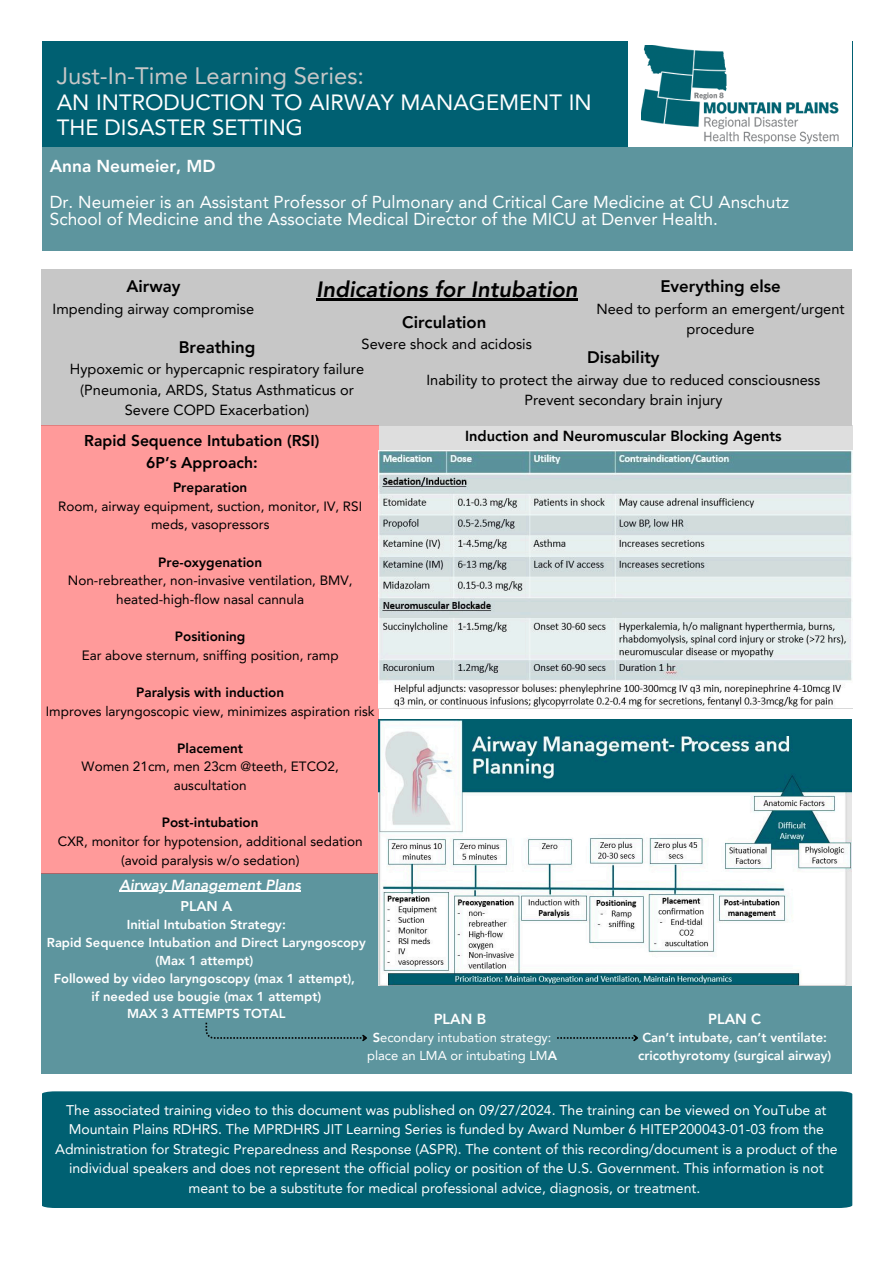
<style>
.page{position:relative;width:894px;height:1263px;background:#fff}
.page>*{position:absolute;margin:0;border:0;box-sizing:border-box;transform-origin:0 0}
.t1{font:23.7px "Avenir LT Pro";color:#c7c7c7}
.t2{font:italic 800 22.2px "Avenir LT Pro";color:#000}
.t3{font:22.05px/25.5px "Avenir LT Pro";color:#fff}
.t4{font:17.25px/17.9px "Avenir LT Pro";color:#fff}
.t5{font:800 17.25px "Avenir LT Pro";color:#fff}
.t6{font:800 16.8px "Avenir LT Pro";color:#000}
.t7{font:800 15.6px "Avenir LT Pro";color:#000}
.t8{font:14.55px/20.2px "Avenir LT Pro";color:#000;text-align:center}
.t9{font:800 14.55px "Avenir LT Pro";color:#000}
.t10{font:italic 800 14.55px "Avenir LT Pro";color:#fff}
.t11{font:800 14.55px "Avenir LT Pro";color:#fff}
.t12{font:800 14.1px "Avenir LT Pro";color:#fff}
.t13{font:13.95px/19.5px "Avenir LT Pro";color:#fff;text-align:center}
.t14{font:13.5px/18.6px "Avenir LT Pro";color:#000;text-align:center}
.t15{font:800 13.5px "Avenir LT Pro";color:#000}
.t16{font:800 12.9px/17.9px "Avenir LT Pro";color:#fff;text-align:center}
.t17{font:12.9px "Avenir LT Pro";color:#fff}
.s1{font-weight:800}
</style>
<div class="page">
<div style="left:42px;top:42px;width:810px;height:209px;background:#006072"></div>
<div style="left:628px;top:42px;width:224px;height:105px;background:#fff"></div>
<img style="left:641px;top:45px;width:198px;height:98px">
<div style="left:42px;top:147px;width:810px;height:104px;background:#5d959e"></div>
<div style="left:379px;top:425px;width:473px;height:284px;background:#dedede"></div>
<div style="left:42px;top:269px;width:809px;height:156px;background:#c7c7c7"></div>
<div style="left:42px;top:874px;width:810px;height:199px;background:#5d959e"></div>
<div style="left:42px;top:425px;width:336px;height:449px;background:#ff9a9a"></div>
<img style="left:378px;top:450px;width:474px;height:259px">
<img style="left:378px;top:719px;width:473px;height:266px">
<hr style="left:316px;top:298px;width:261px;height:2px;background:#000">
<hr style="left:119px;top:891px;width:182px;height:1px;background:#fff">
<svg style="left:205px;top:1023px;width:162px;height:18px"></svg>
<svg style="left:557px;top:1034px;width:81px;height:7px"></svg>
<div style="left:42px;top:1091px;width:810px;height:116px;background:#006072"></div>
<p class="t1" style="left:57px;top:66px;width:309px">Just-In-Time Learning Series:</p>
<p class="t3" style="left:57px;top:92px;width:536px">AN INTRODUCTION TO AIRWAY MANAGEMENT IN<br>THE DISASTER SETTING</p>
<p class="t5" style="left:50px;top:159px;width:167px">Anna Neumeier, MD</p>
<p class="t4" style="left:50px;top:194px;width:740px">Dr. Neumeier is an Assistant Professor of Pulmonary and Critical Care Medicine at CU Anschutz<br>School of Medicine and the Associate Medical Director of the MICU at Denver Health.</p>
<p class="t6" style="left:660px;top:280px;width:122px">Everything else</p>
<p class="t8" style="left:596px;top:300px;width:250px">Need to perform an emergent/urgent procedure</p>
<p class="t6" style="left:126px;top:280px;width:55px">Airway</p>
<p class="t2" style="left:316px;top:280px;width:263px">Indications for Intubation</p>
<p class="t8" style="left:53px;top:300px;width:203px">Impending airway compromise</p>
<p class="t6" style="left:179px;top:340px;width:78px">Breathing</p>
<p class="t8" style="left:70px;top:361px;width:295px">Hypoxemic or hypercapnic respiratory failure (Pneumonia, ARDS, Status Asthmaticus or<br>Severe COPD Exacerbation)</p>
<p class="t6" style="left:402px;top:315px;width:86px">Circulation</p>
<p class="t8" style="left:361px;top:335px;width:172px">Severe shock and acidosis</p>
<p class="t6" style="left:587px;top:350px;width:74px">Disability</p>
<p class="t8" style="left:426px;top:371px;width:395px">Inability to protect the airway due to reduced consciousness</p>
<p class="t8" style="left:524px;top:391px;width:199px">Prevent secondary brain injury</p>
<p class="t7" style="left:84px;top:434px;width:237px">Rapid Sequence Intubation (RSI)</p>
<p class="t7" style="left:146px;top:456px;width:113px">6P’s Approach:</p>
<p class="t15" style="left:173px;top:482px;width:76px">Preparation</p>
<p class="t14" style="left:58px;top:498px;width:305px">Room, airway equipment, suction, monitor, IV, RSI meds, vasopressors</p>
<p class="t15" style="left:158px;top:556px;width:105px">Pre-oxygenation</p>
<p class="t14" style="left:68px;top:572px;width:286px">Non-rebreather, non-invasive ventilation, BMV, heated-high-flow nasal cannula</p>
<p class="t15" style="left:175px;top:631px;width:72px">Positioning</p>
<p class="t14" style="left:82px;top:647px;width:258px">Ear above sternum, sniffing position, ramp</p>
<p class="t15" style="left:136px;top:687px;width:150px">Paralysis with induction</p>
<p class="t14" style="left:46px;top:703px;width:330px">Improves laryngoscopic view, minimizes aspiration risk</p>
<p class="t15" style="left:177px;top:743px;width:67px">Placement</p>
<p class="t14" style="left:82px;top:759px;width:258px">Women 21cm, men 23cm @teeth, ETCO2, auscultation</p>
<p class="t15" style="left:162px;top:817px;width:98px">Post-intubation</p>
<p class="t14" style="left:58px;top:833px;width:306px">CXR, monitor for hypotension, additional sedation (avoid paralysis w/o sedation)</p>
<p class="t9" style="left:465px;top:430px;width:318px">Induction and Neuromuscular Blocking Agents</p>
<p class="t10" style="left:119px;top:879px;width:183px">Airway Management Plans</p>
<p class="t12" style="left:180px;top:900px;width:53px">PLAN A</p>
<p class="t16" style="left:127px;top:917px;width:160px">Initial Intubation Strategy:</p>
<p class="t16" style="left:47px;top:935px;width:320px">Rapid Sequence Intubation and Direct Laryngoscopy (Max 1 attempt)</p>
<p class="t16" style="left:54px;top:970px;width:303px">Followed by video laryngoscopy (max 1 attempt),</p>
<p class="t16" style="left:91px;top:988px;width:231px">if needed use bougie (max 1 attempt)</p>
<p class="t16" style="left:127px;top:1006px;width:160px">MAX 3 ATTEMPTS TOTAL</p>
<p class="t11" style="left:433px;top:1013px;width:54px">PLAN B</p>
<p class="t17" style="left:372px;top:1032px;width:180px"><span class="s1">S</span>econdary intubation strategy:</p>
<p class="t17" style="left:367px;top:1050px;width:191px">place an LMA or intubating LM<span class="s1">A</span></p>
<p class="t11" style="left:708px;top:1013px;width:54px">PLAN C</p>
<p class="t16" style="left:642px;top:1030px;width:186px">Can’t intubate, can’t ventilate:</p>
<p class="t16" style="left:638px;top:1048px;width:194px">cricothyrotomy (surgical airway)</p>
<p class="t13" style="left:55px;top:1101px;width:783px">The associated training video to this document was published on 09/27/2024. The training can be viewed on YouTube at Mountain Plains RDHRS. The MPRDHRS JIT Learning Series is funded by Award Number 6 HITEP200043-01-03 from the Administration for Strategic Preparedness and Response (ASPR). The content of this recording/document is a product of the individual speakers and does not represent the official policy or position of the U.S. Government. This information is not meant to be a substitute for medical professional advice, diagnosis, or treatment.</p>
</div>
